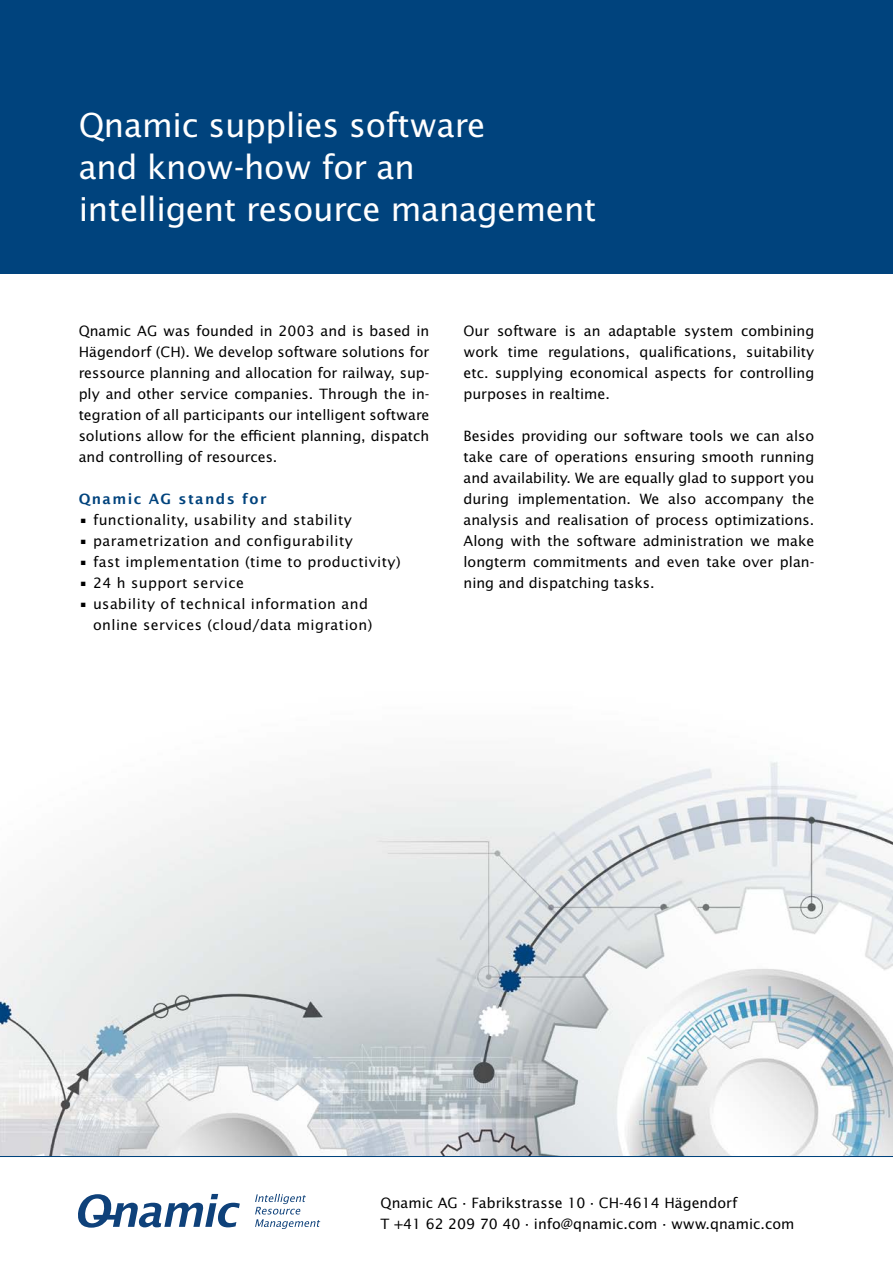
<style>
.page{position:relative;width:893px;height:1263px;background:#fff}
.page>*{position:absolute;margin:0;border:0;box-sizing:border-box;transform-origin:0 0}
.t1{font:33px/42px "Lucida Sans";letter-spacing:-.01em;color:#fff}
.t2{font:14.25px/21px "Lucida Sans";color:#000;text-align:justify}
.t3{font:14.25px/21px "Lucida Sans";letter-spacing:.03em;color:#000;text-align:right}
.t4{font:600 14.25px "Lucida Sans";letter-spacing:.1em;color:#00437d}
</style>
<div class="page">
<div style="left:0;top:0;width:893px;height:273px;background:#00437d"></div>
<hr style="left:0;top:1155px;width:893px;height:2px;background:#00437d">
<svg style="left:78px;top:1194px;width:162px;height:34px"></svg>
<svg style="left:255px;top:1194px;width:65px;height:35px"></svg>
<img style="left:0;top:761px;width:893px;height:394px">
<h1 class="t1" style="left:79px;top:105px;width:519px">Qnamic supplies software<br>and know-how for an<br>intelligent resource management</h1>
<p class="t2" style="left:79px;top:320px;width:352px">Qnamic AG was founded in 2003 and is based in Hägendorf (CH). We develop software solutions for ressource planning and allocation for railway, sup&shy;ply and other service companies. Through the in&shy;tegration of all participants our intelligent software solutions allow for the efficient planning, dispatch and controlling of resources.</p>
<p class="t4" style="left:79px;top:490px;width:189px">Qnamic AG stands for</p>
<p class="t3" style="left:79px;top:509px;width:275px">• functionality, usability and stability</p>
<p class="t3" style="left:79px;top:530px;width:276px">• parametrization and configurability</p>
<p class="t3" style="left:79px;top:551px;width:324px">• fast implementation (time to productivity)</p>
<p class="t3" style="left:79px;top:572px;width:167px">• 24 h support service</p>
<p class="t3" style="left:79px;top:593px;width:295px">• usability of technical information and online services (cloud/data migration)</p>
<p class="t2" style="left:463px;top:320px;width:352px">Our software is an adaptable system combining work time regulations, qualifications, suitability etc. supplying economical aspects for controlling purposes in realtime.</p>
<p class="t2" style="left:463px;top:425px;width:352px">Besides providing our software tools we can also take care of operations ensuring smooth running and availability. We are equally glad to support you during implementation. We also accompany the analysis and realisation of process optimizations.<br>Along with the software administration we make longterm commitments and even take over plan&shy;ning and dispatching tasks.</p>
<p class="t2" style="left:381px;top:1193px;width:415px">Qnamic AG · Fabrikstrasse 10 · CH-4614 Hägendorf<br>T +41 62 209 70 40 · info@qnamic.com · www.qnamic.com</p>
</div>
